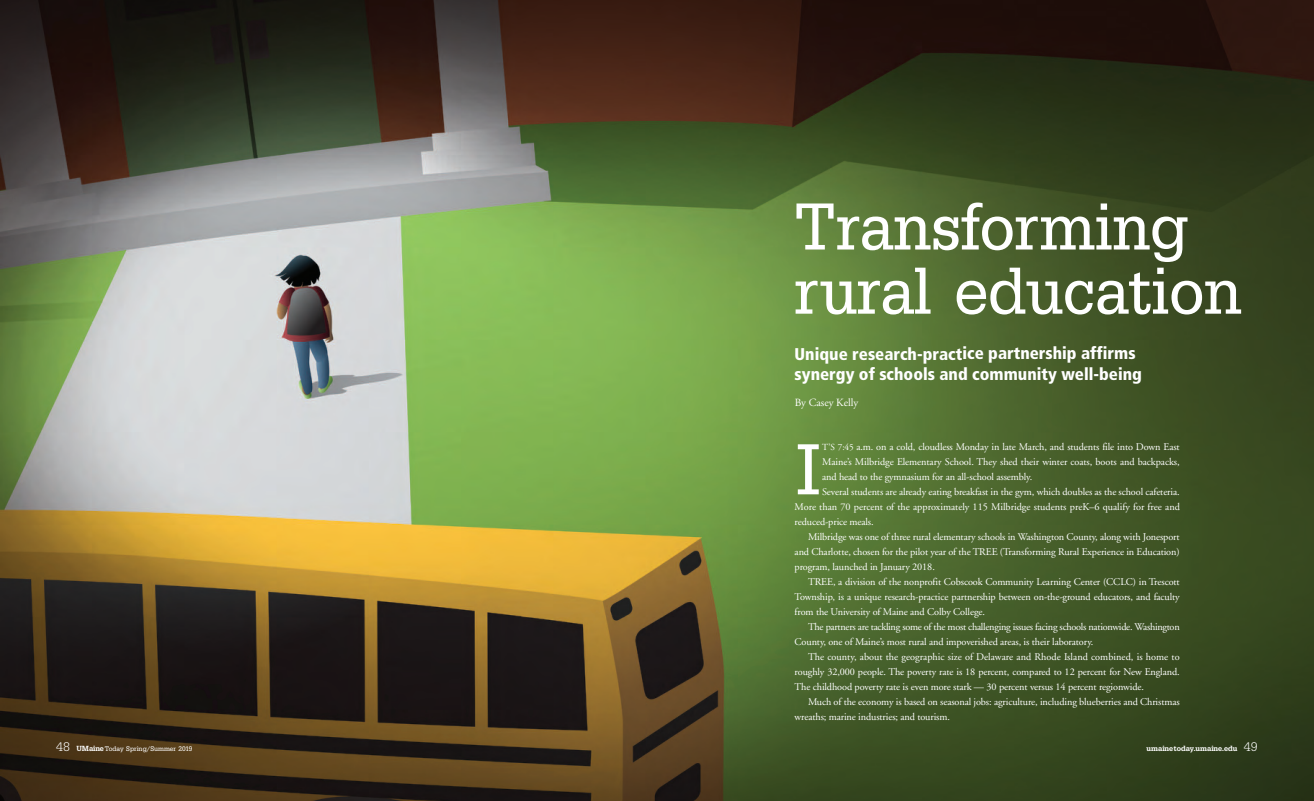
<style>
.page{position:relative;width:1314px;height:801px;background:#fff}
.page>*{position:absolute;margin:0;border:0;box-sizing:border-box;transform-origin:0 0}
.t1{font:75px "URW Egyptienne T Regu Narr";color:#fff}
.t2{font:69px/64.2px "URW Egyptienne T Regu Extr Narr";color:#fff}
.t3{font:900 condensed 17px/20.4px "Frutiger";color:#fff}
.t4{font:11px "Adobe Garamond";color:#fff}
.t5{font:10.2px "Adobe Garamond";letter-spacing:-.01em;color:#fff}
.t6{font:7.8px "URW Egyptienne T Medi Narr";color:#fff}
.t7{font:7px "URW Egyptienne T Regu Narr";color:#fff}
.s1{font-size:9.2px}
.s2{font-family:"URW Egyptienne T Ligh";font-size:13px}
.s3{font-family:"URW Egyptienne T Medi Narr";font-size:7.8px}
</style>
<div class="page">
<img style="left:0;top:0;width:1314px;height:801px">
<h2 class="t2" style="left:795px;top:194px;width:449px">Transforming rural education</h2>
<h3 class="t3" style="left:795px;top:345px;width:349px">Unique research-practice partnership affirms synergy of schools and community well-being</h3>
<p class="t4" style="left:795px;top:398px;width:65px">By Casey Kelly</p>
<p class="t5" style="left:822px;top:443px;width:359px"><span class="s1">T’S 7:45</span> a.m. on a cold, cloudless Monday in late March, and students file into Down East</p>
<p class="t5" style="left:822px;top:458px;width:359px">Maine’s Milbridge Elementary School. They shed their winter coats, boots and backpacks,</p>
<p class="t5" style="left:822px;top:473px;width:212px">and head to the gymnasium for an all-school assembly.</p>
<p class="t5" style="left:822px;top:488px;width:359px">Several students are already eating breakfast in the gym, which doubles as the school cafeteria.</p>
<p class="t5" style="left:795px;top:503px;width:387px">More than 70 percent of the approximately 115 Milbridge students preK–6 qualify for free and</p>
<p class="t5" style="left:795px;top:518px;width:81px">reduced-price meals.</p>
<p class="t5" style="left:808px;top:533px;width:373px">Milbridge was one of three rural elementary schools in Washington County, along with Jonesport</p>
<p class="t5" style="left:795px;top:548px;width:387px">and Charlotte, chosen for the pilot year of the TREE (Transforming Rural Experience in Education)</p>
<p class="t5" style="left:795px;top:563px;width:142px">program, launched in January 2018.</p>
<p class="t5" style="left:808px;top:578px;width:373px">TREE, a division of the nonprofit Cobscook Community Learning Center (CCLC) in Trescott</p>
<p class="t5" style="left:795px;top:593px;width:387px">Township, is a unique research-practice partnership between on-the-ground educators, and faculty</p>
<p class="t5" style="left:795px;top:608px;width:192px">from the University of Maine and Colby College.</p>
<p class="t5" style="left:808px;top:623px;width:373px">The partners are tackling some of the most challenging issues facing schools nationwide. Washington</p>
<p class="t5" style="left:795px;top:638px;width:300px">County, one of Maine’s most rural and impoverished areas, is their laboratory.</p>
<p class="t5" style="left:808px;top:653px;width:373px">The county, about the geographic size of Delaware and Rhode Island combined, is home to</p>
<p class="t5" style="left:795px;top:668px;width:387px">roughly 32,000 people. The poverty rate is 18 percent, compared to 12 percent for New England.</p>
<p class="t5" style="left:795px;top:683px;width:351px">The childhood poverty rate is even more stark — 30 percent versus 14 percent regionwide.</p>
<p class="t5" style="left:808px;top:698px;width:373px">Much of the economy is based on seasonal jobs: agriculture, including blueberries and Christmas</p>
<p class="t5" style="left:795px;top:713px;width:157px">wreaths; marine industries; and tourism.</p>
<h1 class="t1" style="left:796px;top:425px;width:27px">I</h1>
<p class="t7" style="left:56px;top:745px;width:138px"><span class="s2">48</span> <span class="s3">UMaine</span>Today Spring/Summer 2019</p>
<p class="t6" style="left:1147px;top:744px;width:113px">umainetoday.umaine.edu <span class="s2">49</span></p>
</div>
